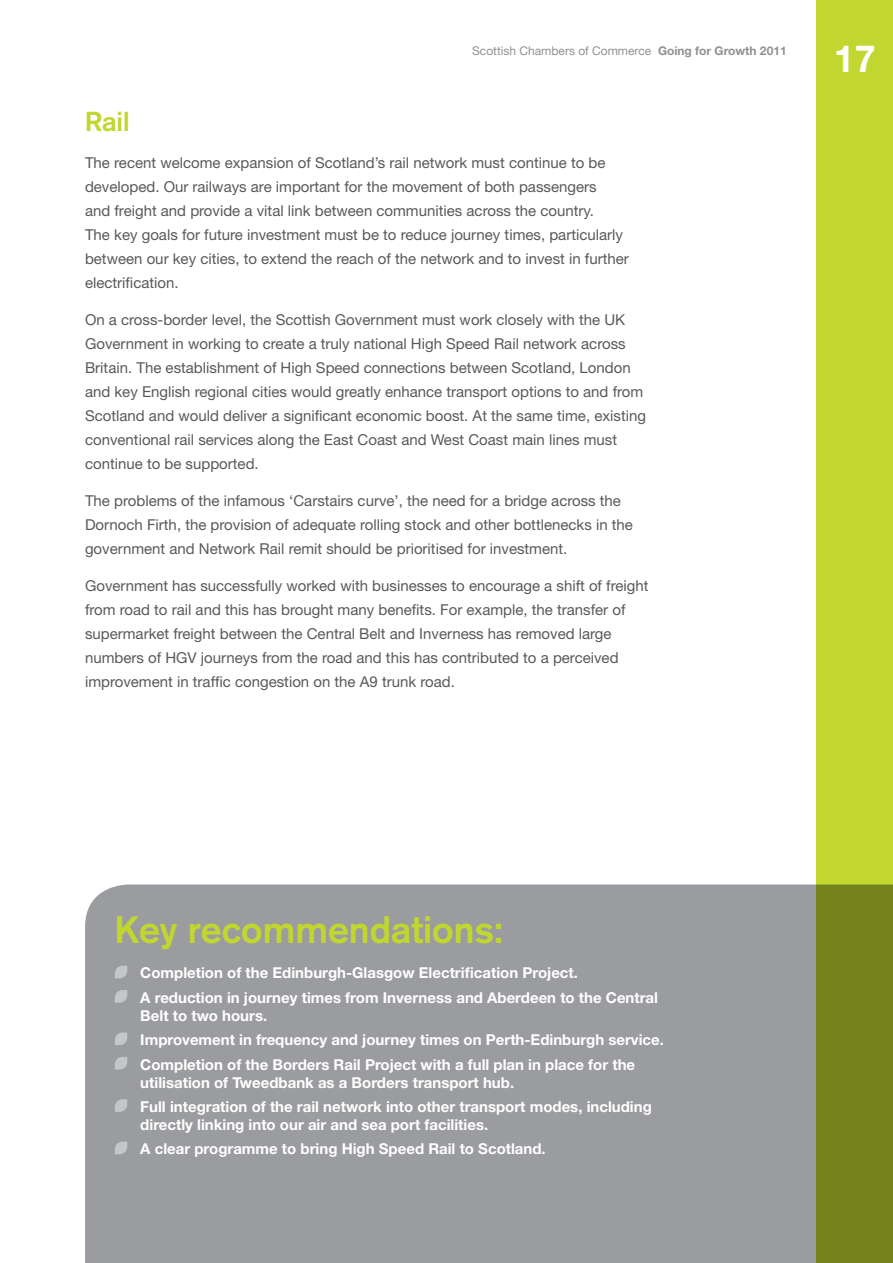
<style>
.page{position:relative;width:893px;height:1263px;background:#fff}
.page>*{position:absolute;margin:0;border:0;box-sizing:border-box;transform-origin:0 0}
.t1{font:700 37.5px "Akzidenz Grotesk";color:#c1d72f}
.t2{font:700 37.5px "Helvetica Neue";color:#fff}
.t3{font:700 27px "Akzidenz Grotesk";color:#c1d72f}
.t4{font:15px/24px "Helvetica Neue";color:#58595b}
.t5{font:700 15px/24.5px "Helvetica Neue";color:#fff}
.t6{font:12px "Helvetica Neue";color:#919195}
.s1{font-weight:700}
</style>
<div class="page">
<div style="left:816px;top:0;width:77px;height:1263px;background:#c1d72f"></div>
<svg style="left:85px;top:884px;width:808px;height:379px;background:#979993"></svg>
<svg style="left:115px;top:966px;width:12px;height:12px"></svg>
<svg style="left:115px;top:990px;width:12px;height:13px"></svg>
<svg style="left:115px;top:1032px;width:12px;height:13px"></svg>
<svg style="left:115px;top:1057px;width:12px;height:12px"></svg>
<svg style="left:115px;top:1099px;width:12px;height:13px"></svg>
<svg style="left:115px;top:1141px;width:12px;height:13px"></svg>
<p class="t6" style="left:472px;top:43px;width:316px">Scottish Chambers of Commerce <span class="s1">Going for Growth 2011</span></p>
<h1 class="t2" style="left:834px;top:35px;width:43px">17</h1>
<h2 class="t3" style="left:85px;top:106px;width:46px">Rail</h2>
<p class="t4" style="left:85px;top:151px;width:545px">The recent welcome expansion of Scotland’s rail network must continue to be developed. Our railways are important for the movement of both passengers<br>and freight and provide a vital link between communities across the country.<br>The key goals for future investment must be to reduce journey times, particularly between our key cities, to extend the reach of the network and to invest in further electrification.</p>
<p class="t4" style="left:85px;top:307px;width:562px">On a cross-border level, the Scottish Government must work closely with the UK Government in working to create a truly national High Speed Rail network across Britain. The establishment of High Speed connections between Scotland, London and key English regional cities would greatly enhance transport options to and from Scotland and would deliver a significant economic boost. At the same time, existing conventional rail services along the East Coast and West Coast main lines must continue to be supported.</p>
<p class="t4" style="left:85px;top:488px;width:549px">The problems of the infamous ‘Carstairs curve’, the need for a bridge across the<br>Dornoch Firth, the provision of adequate rolling stock and other bottlenecks in the government and Network Rail remit should be prioritised for investment.</p>
<p class="t4" style="left:85px;top:573px;width:565px">Government has successfully worked with businesses to encourage a shift of freight from road to rail and this has brought many benefits. For example, the transfer of supermarket freight between the Central Belt and Inverness has removed large numbers of HGV journeys from the road and this has contributed to a perceived improvement in traffic congestion on the A9 trunk road.</p>
<h1 class="t1" style="left:115px;top:908px;width:391px">Key recommendations:</h1>
<p class="t5" style="left:140px;top:960px;width:519px">Completion of the Edinburgh-Glasgow Electrification Project.<br>A reduction in journey times from Inverness and Aberdeen to the Central</p>
<p class="t5" style="left:140px;top:1003px;width:525px">Belt to two hours.<br>Improvement in frequency and journey times on Perth-Edinburgh service.<br>Completion of the Borders Rail Project with a full plan in place for the</p>
<p class="t5" style="left:140px;top:1069px;width:513px">utilisation of Tweedbank as a Borders transport hub.<br>Full integration of the rail network into other transport modes, including</p>
<p class="t5" style="left:140px;top:1112px;width:407px">directly linking into our air and sea port facilities.<br>A clear programme to bring High Speed Rail to Scotland.</p>
</div>
